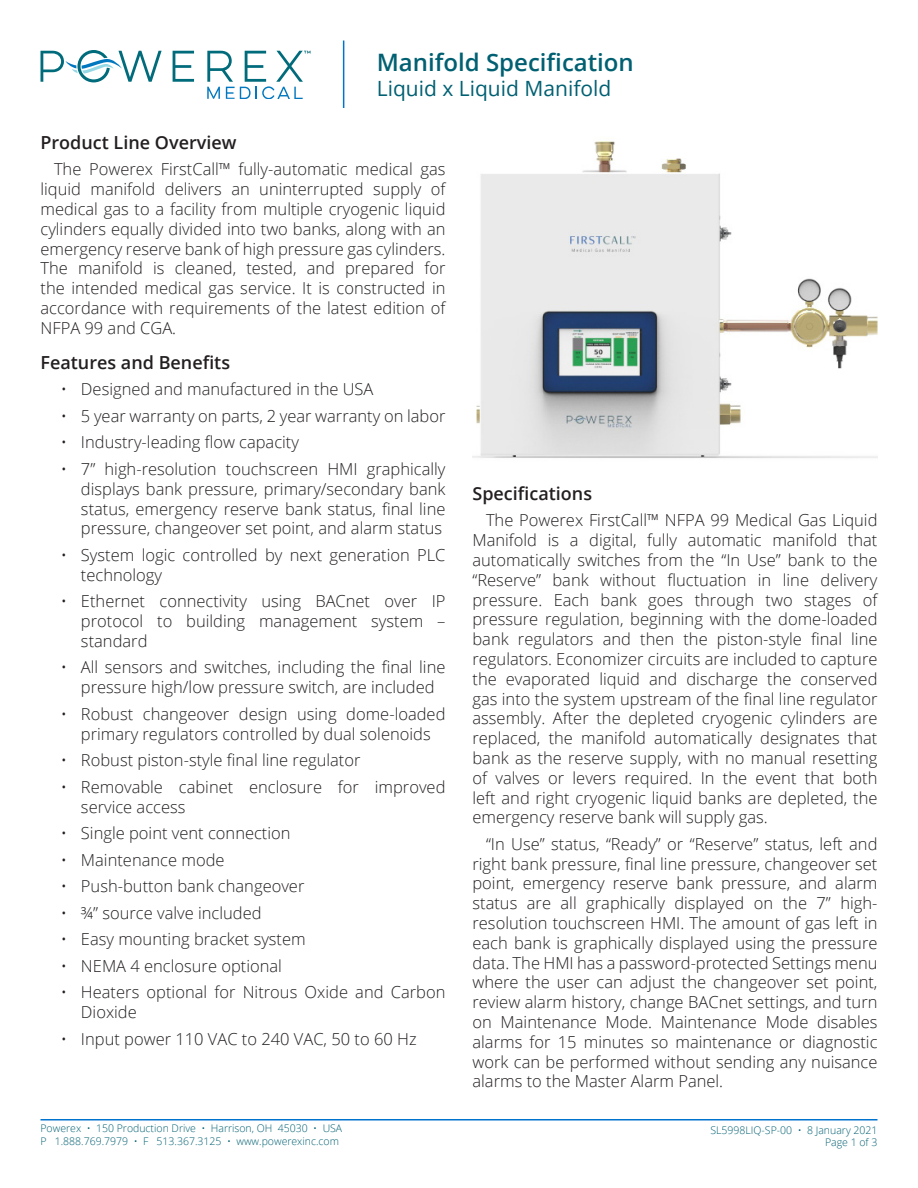
<style>
.page{position:relative;width:918px;height:1188px;background:#fff}
.page>*{position:absolute;margin:0;border:0;box-sizing:border-box;transform-origin:0 0}
.t1{font:600 24px "Open Sans";color:#006072}
.t2{font:21px "Open Sans";color:#006072}
.t3{font:600 18px "Open Sans";color:#231f20}
.t4{font:300 16.5px/19.8px "Open Sans";color:#231f20;text-align:justify}
.t5{font:300 10.5px/12.6px "Open Sans";color:#006072}
</style>
<div class="page">
<svg style="left:173px;top:51px;width:21px;height:31px"></svg>
<svg style="left:207px;top:51px;width:103px;height:48px"></svg>
<svg style="left:40px;top:50px;width:122px;height:32px"></svg>
<hr style="left:343px;top:40px;width:1px;height:68px;background:#0073ce">
<hr style="left:40px;top:1119px;width:838px;height:1px;background:#0073ce">
<img style="left:472px;top:141px;width:406px;height:317px">
<h1 class="t1" style="left:377px;top:46px;width:259px">Manifold Specification</h1>
<p class="t2" style="left:377px;top:74px;width:236px">Liquid x Liquid Manifold</p>
<p class="t3" style="left:40px;top:130px;width:198px">Product Line Overview</p>
<p class="t4" style="left:41px;top:159px;width:407px;text-indent:13px">The Powerex FirstCall™ fully-automatic medical gas liquid manifold delivers an uninterrupted supply of medical gas to a facility from multiple cryogenic liquid cylinders equally divided into two banks, along with an emergency reserve bank of high pressure gas cylinders.<br>The manifold is cleaned, tested, and prepared for the intended medical gas service. It is constructed in accordance with requirements of the latest edition of NFPA 99 and CGA.</p>
<p class="t3" style="left:40px;top:350px;width:191px">Features and Benefits</p>
<p class="t4" style="left:61px;top:379px;width:314px">• Designed and manufactured in the USA</p>
<p class="t4" style="left:61px;top:406px;width:386px">• 5 year warranty on parts, 2 year warranty on labor</p>
<p class="t4" style="left:61px;top:432px;width:240px">• Industry-leading flow capacity</p>
<p class="t4" style="left:81px;top:459px;width:366px;text-indent:-20px">• 7” high-resolution touchscreen HMI graphically displays bank pressure, primary/secondary bank status, emergency reserve bank status, final line pressure, changeover set point, and alarm status</p>
<p class="t4" style="left:81px;top:545px;width:366px;text-indent:-20px">• System logic controlled by next generation PLC technology</p>
<p class="t4" style="left:81px;top:591px;width:366px;text-indent:-20px">• Ethernet connectivity using BACnet over IP protocol to building management system – standard</p>
<p class="t4" style="left:61px;top:657px;width:386px;text-align:center">• All sensors and switches, including the final line pressure high/low pressure switch, are included</p>
<p class="t4" style="left:61px;top:703px;width:386px;text-align:center">• Robust changeover design using dome-loaded primary regulators controlled by dual solenoids</p>
<p class="t4" style="left:61px;top:750px;width:301px">• Robust piston-style final line regulator</p>
<p class="t4" style="left:81px;top:776px;width:366px;text-indent:-20px">• Removable cabinet enclosure for improved service access</p>
<p class="t4" style="left:61px;top:823px;width:231px">• Single point vent connection</p>
<p class="t4" style="left:61px;top:849px;width:165px">• Maintenance mode</p>
<p class="t4" style="left:61px;top:876px;width:245px">• Push-button bank changeover</p>
<p class="t4" style="left:61px;top:902px;width:202px">• ¾” source valve included</p>
<p class="t4" style="left:61px;top:929px;width:247px">• Easy mounting bracket system</p>
<p class="t4" style="left:61px;top:955px;width:223px">• NEMA 4 enclosure optional</p>
<p class="t4" style="left:81px;top:982px;width:366px;text-indent:-20px">• Heaters optional for Nitrous Oxide and Carbon<br>Dioxide</p>
<p class="t4" style="left:61px;top:1028px;width:357px">• Input power 110 VAC to 240 VAC, 50 to 60 Hz</p>
<p class="t3" style="left:472px;top:481px;width:121px">Specifications</p>
<p class="t4" style="left:473px;top:510px;width:407px;text-indent:13px">The Powerex FirstCall™ NFPA 99 Medical Gas Liquid Manifold is a digital, fully automatic manifold that automatically switches from the “In Use” bank to the “Reserve” bank without fluctuation in line delivery pressure. Each bank goes through two stages of pressure regulation, beginning with the dome-loaded bank regulators and then the piston-style final line regulators. Economizer circuits are included to capture the evaporated liquid and discharge the conserved gas into the system upstream of the final line regulator assembly. After the depleted cryogenic cylinders are replaced, the manifold automatically designates that bank as the reserve supply, with no manual resetting of valves or levers required. In the event that both left and right cryogenic liquid banks are depleted, the emergency reserve bank will supply gas.</p>
<p class="t4" style="left:473px;top:834px;width:407px;text-indent:13px">“In Use” status, “Ready” or “Reserve” status, left and right bank pressure, final line pressure, changeover set point, emergency reserve bank pressure, and alarm status are all graphically displayed on the 7” high&shy;resolution touchscreen HMI. The amount of gas left in each bank is graphically displayed using the pressure data. The HMI has a password-protected Settings menu where the user can adjust the changeover set point, review alarm history, change BACnet settings, and turn on Maintenance Mode. Maintenance Mode disables alarms for 15 minutes so maintenance or diagnostic work can be performed without sending any nuisance alarms to the Master Alarm Panel.</p>
<p class="t5" style="left:40px;top:1122px;width:303px">Powerex • 150 Production Drive • Harrison, OH 45030 • USA<br>P 1.888.769.7979 • F 513.367.3125 • www.powerexinc.com</p>
<p class="t5" style="left:710px;top:1123px;width:169px;text-align:right">SL5998LIQ-SP-00 • 8 January 2021<br>Page 1 of 3</p>
</div>
